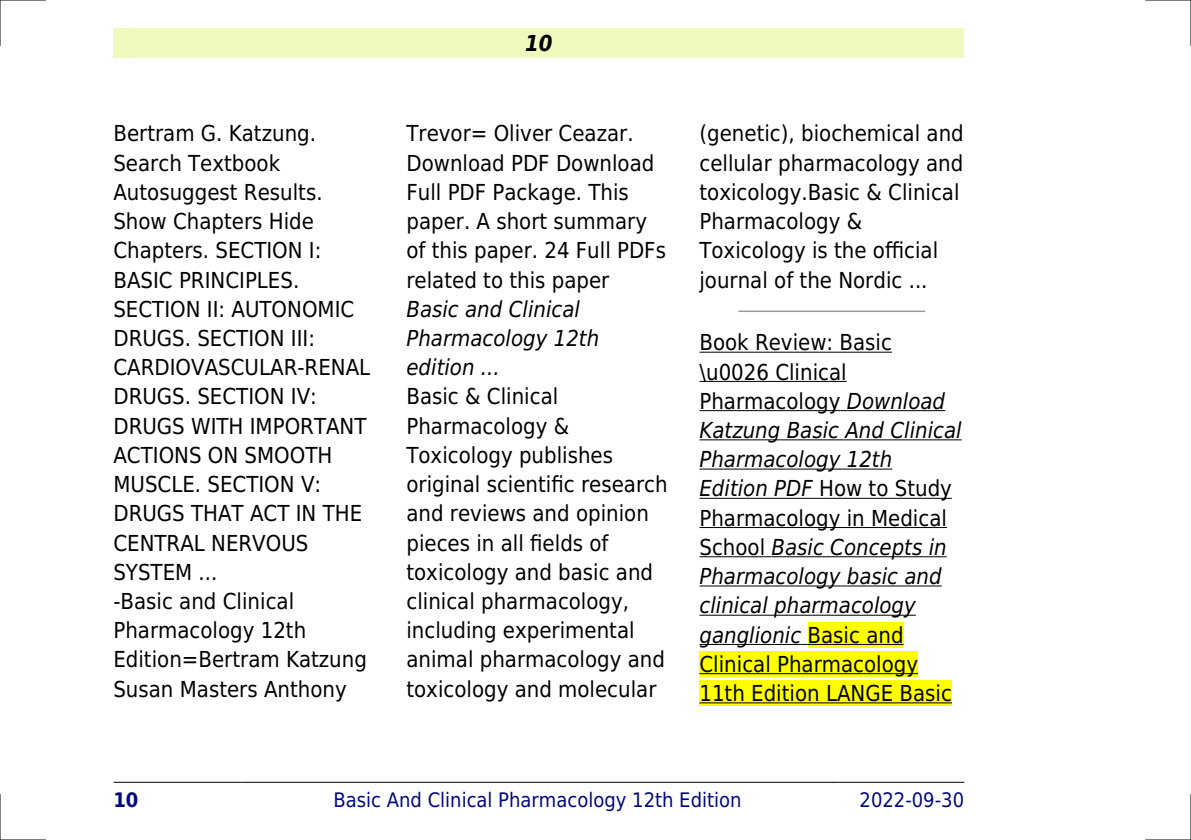
<style>
.page{position:relative;width:1191px;height:840px;background:#fff}
.page>*{position:absolute;margin:0;border:0;box-sizing:border-box;transform-origin:0 0}
.t1{font:22px/29.2px "DejaVu Sans Condensed";color:#000}
.t2{font:italic 22px/29.2px "DejaVu Sans Condensed";color:#000}
.t3{font:italic 700 22px "DejaVu Sans Condensed";color:#000}
.t4{font:20px "DejaVu Sans Condensed";color:#000880}
.t5{font:700 20px "DejaVu Sans Condensed";color:#000880}
.s1{font-style:italic}
</style>
<div class="page">
<div style="left:113px;top:28px;width:851px;height:30px;background:#effbbe"></div>
<hr style="left:114px;top:781px;width:127px;height:1px;background:#000">
<hr style="left:242px;top:781px;width:591px;height:1px;background:#000">
<hr style="left:833px;top:781px;width:131px;height:1px;background:#000">
<hr style="left:739px;top:310px;width:185px;height:2px;background:#999">
<hr style="left:699px;top:351px;width:193px;height:1px;background:#000">
<hr style="left:699px;top:381px;width:147px;height:1px;background:#000">
<hr style="left:699px;top:410px;width:141px;height:1px;background:#000">
<hr style="left:846px;top:410px;width:99px;height:1px;background:#000">
<hr style="left:699px;top:439px;width:262px;height:1px;background:#000">
<hr style="left:699px;top:468px;width:193px;height:1px;background:#000">
<hr style="left:699px;top:497px;width:114px;height:1px;background:#000">
<hr style="left:819px;top:497px;width:133px;height:1px;background:#000">
<hr style="left:699px;top:526px;width:248px;height:1px;background:#000">
<hr style="left:699px;top:556px;width:66px;height:1px;background:#000">
<hr style="left:771px;top:556px;width:175px;height:1px;background:#000">
<hr style="left:699px;top:585px;width:141px;height:1px;background:#000">
<hr style="left:846px;top:585px;width:95px;height:1px;background:#000">
<hr style="left:699px;top:614px;width:217px;height:1px;background:#000">
<hr style="left:699px;top:643px;width:102px;height:1px;background:#000">
<div style="left:807px;top:621px;width:96px;height:26px;background:#ff0"></div>
<hr style="left:807px;top:643px;width:96px;height:1px;background:#000">
<div style="left:699px;top:651px;width:219px;height:25px;background:#ff0"></div>
<hr style="left:699px;top:672px;width:219px;height:1px;background:#000">
<div style="left:699px;top:680px;width:253px;height:25px;background:#ff0"></div>
<hr style="left:699px;top:702px;width:253px;height:1px;background:#000">
<hr style="left:0;top:0;width:45px;height:1px;background:#000">
<hr style="left:1145px;top:0;width:46px;height:1px;background:#000">
<hr style="left:0;top:839px;width:45px;height:1px;background:#000">
<hr style="left:1145px;top:839px;width:46px;height:1px;background:#000">
<hr style="left:0;top:0;width:1px;height:45px;background:#000">
<hr style="left:0;top:794px;width:1px;height:45px;background:#000">
<hr style="left:1190px;top:0;width:1px;height:45px;background:#000">
<hr style="left:1190px;top:794px;width:1px;height:45px;background:#000">
<p class="t3" style="left:525px;top:30px;width:29px">10</p>
<p class="t1" style="left:113px;top:119px;width:258px">Bertram G. Katzung.<br>Search Textbook<br>Autosuggest Results.<br>Show Chapters Hide<br>Chapters. SECTION I:<br>BASIC PRINCIPLES.<br>SECTION II: AUTONOMIC<br>DRUGS. SECTION III:<br>CARDIOVASCULAR-RENAL<br>DRUGS. SECTION IV:<br>DRUGS WITH IMPORTANT<br>ACTIONS ON SMOOTH<br>MUSCLE. SECTION V:<br>DRUGS THAT ACT IN THE<br>CENTRAL NERVOUS<br>SYSTEM ...<br>-Basic and Clinical<br>Pharmacology 12th<br>Edition=Bertram Katzung<br>Susan Masters Anthony</p>
<p class="t1" style="left:406px;top:119px;width:261px">Trevor= Oliver Ceazar.<br>Download PDF Download<br>Full PDF Package. This paper. A short summary of this paper. 24 Full PDFs related to this paper</p>
<p class="t2" style="left:406px;top:294px;width:194px">Basic and Clinical<br>Pharmacology 12th edition ...</p>
<p class="t1" style="left:406px;top:382px;width:263px">Basic &amp; Clinical<br>Pharmacology &amp;<br>Toxicology publishes original scientific research and reviews and opinion pieces in all fields of toxicology and basic and clinical pharmacology, including experimental animal pharmacology and toxicology and molecular</p>
<p class="t1" style="left:699px;top:119px;width:266px">(genetic), biochemical and cellular pharmacology and toxicology.Basic &amp; Clinical<br>Pharmacology &amp;<br>Toxicology is the official journal of the Nordic ...</p>
<p class="t1" style="left:699px;top:328px;width:264px">Book Review: Basic \u0026 Clinical<br>Pharmacology <span class="s1">Download<br>Katzung Basic And Clinical<br>Pharmacology 12th<br>Edition PDF</span> How to Study<br>Pharmacology in Medical<br>School <span class="s1">Basic Concepts in<br>Pharmacology basic and clinical pharmacology ganglionic</span> Basic and<br>Clinical Pharmacology<br>11th Edition LANGE Basic</p>
<p class="t5" style="left:113px;top:787px;width:27px">10</p>
<p class="t4" style="left:333px;top:787px;width:409px">Basic And Clinical Pharmacology 12th Edition</p>
<p class="t4" style="left:859px;top:787px;width:106px">2022-09-30</p>
</div>
